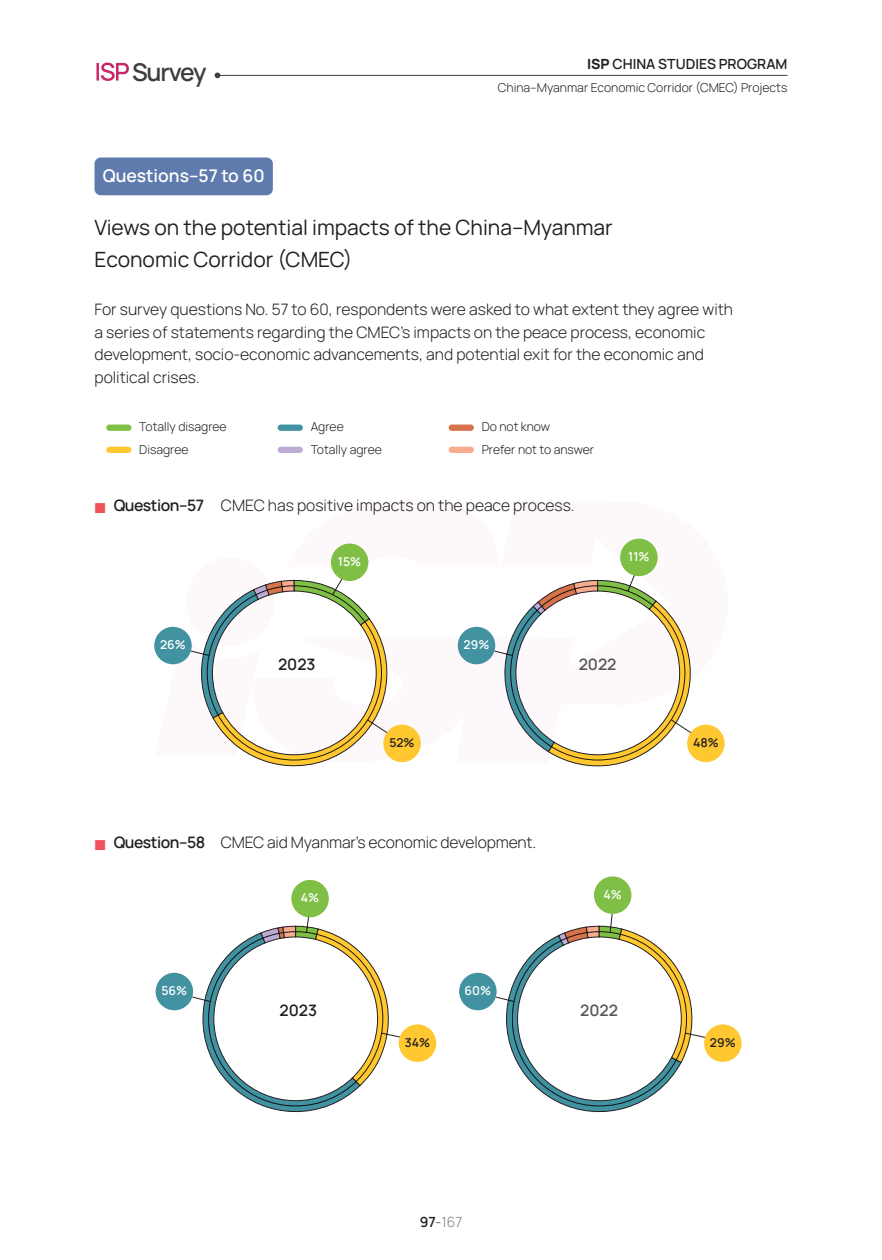
<style>
.page{position:relative;width:882px;height:1260px;background:#fff}
.page>*{position:absolute;margin:0;border:0;box-sizing:border-box;transform-origin:0 0}
.t1{font:600 24.5px "Manrope";letter-spacing:-.05em;color:#3e3e3f}
.t2{font:21px "Manrope";color:#231f20}
.t3{font:600 17.5px "Manrope";color:#fff}
.t4{font:300 15.75px/22.8px "Manrope";color:#231f20}
.t5{font:600 15.75px "Manrope";color:#231f20}
.t6{font:600 15.75px "Manrope";color:#565759}
.t7{font:600 14px "Manrope";color:#231f20}
.t8{font:300 14px "Manrope";color:#7b7d80}
.t9{font:300 12.25px "Manrope";color:#231f20}
.t10{font:600 12.25px "Manrope";color:#fff}
.t11{font:600 12.25px "Manrope";color:#231f20}
.s1{color:#fff}
.s2{font-weight:800}
.s3{color:#f0515b}
.s4{font-weight:600}
.s5{font-weight:600;color:#231f20}
</style>
<div class="page">
<hr style="left:217px;top:75px;width:571px;height:1px;background:#3e3e3f">
<svg style="left:215px;top:73px;width:5px;height:5px"></svg>
<div style="left:331px;top:544px;width:37px;height:37px;background:#80bf45;border-radius:50%"></div>
<div style="left:620px;top:539px;width:38px;height:37px;background:#80bf45;border-radius:50%"></div>
<div style="left:458px;top:627px;width:37px;height:37px;background:#4292a1;border-radius:50%"></div>
<div style="left:154px;top:627px;width:38px;height:37px;background:#4292a1;border-radius:50%"></div>
<svg style="left:188px;top:578px;width:210px;height:189px"></svg>
<svg style="left:492px;top:575px;width:210px;height:192px"></svg>
<div style="left:383px;top:725px;width:38px;height:37px;background:#ffc730;border-radius:50%"></div>
<div style="left:687px;top:725px;width:38px;height:37px;background:#ffc730;border-radius:50%"></div>
<div style="left:106px;top:425px;width:25px;height:6px;background:#80bf45;border-radius:3px"></div>
<div style="left:278px;top:425px;width:25px;height:6px;background:#4292a1;border-radius:3px"></div>
<div style="left:449px;top:425px;width:25px;height:6px;background:#d6734a;border-radius:3px"></div>
<div style="left:106px;top:447px;width:25px;height:6px;background:#ffc730;border-radius:3px"></div>
<div style="left:278px;top:447px;width:25px;height:6px;background:#bdabd6;border-radius:3px"></div>
<div style="left:449px;top:447px;width:25px;height:6px;background:#f7ab8f;border-radius:3px"></div>
<div style="left:399px;top:1024px;width:37px;height:38px;background:#ffc730;border-radius:50%"></div>
<div style="left:704px;top:1024px;width:38px;height:38px;background:#ffc730;border-radius:50%"></div>
<div style="left:291px;top:880px;width:38px;height:37px;background:#80bf45;border-radius:50%"></div>
<svg style="left:493px;top:913px;width:213px;height:200px"></svg>
<div style="left:459px;top:973px;width:38px;height:37px;background:#4292a1;border-radius:50%"></div>
<svg style="left:192px;top:916px;width:210px;height:197px"></svg>
<div style="left:156px;top:973px;width:37px;height:37px;background:#4292a1;border-radius:50%"></div>
<div style="left:594px;top:876px;width:37px;height:38px;background:#80bf45;border-radius:50%"></div>
<div style="left:94px;top:158px;width:179px;height:37px;background:#5f7aac;border-radius:6px"></div>
<h1 class="t1" style="left:94px;top:52px;width:114px"><span class="s1">ISP</span> Survey</h1>
<p class="t7" style="left:587px;top:53px;width:202px"><span class="s2">ISP</span> CHINA STUDIES PROGRAM</p>
<p class="t9" style="left:498px;top:78px;width:291px">China–Myanmar Economic Corridor (CMEC) Projects</p>
<p class="t3" style="left:103px;top:161px;width:163px">Questions–57 to 60</p>
<p class="t2" style="left:94px;top:212px;width:520px">Views on the potential impacts of the China–Myanmar</p>
<p class="t2" style="left:94px;top:243px;width:259px">Economic Corridor (CMEC)</p>
<p class="t4" style="left:94px;top:297px;width:640px">For survey questions No. 57 to 60, respondents were asked to what extent they agree with</p>
<p class="t4" style="left:94px;top:320px;width:612px">a series of statements regarding the CMEC’s impacts on the peace process, economic development, socio-economic advancements, and potential exit for the economic and</p>
<p class="t4" style="left:94px;top:365px;width:107px">political crises.</p>
<p class="t9" style="left:139px;top:418px;width:89px">Totally disagree</p>
<p class="t9" style="left:311px;top:418px;width:35px">Agree</p>
<p class="t9" style="left:482px;top:418px;width:70px">Do not know</p>
<p class="t9" style="left:139px;top:440px;width:51px">Disagree</p>
<p class="t9" style="left:311px;top:440px;width:73px">Totally agree</p>
<p class="t9" style="left:482px;top:440px;width:114px">Prefer not to answer</p>
<p class="t4" style="left:95px;top:493px;width:481px"><span class="s3">■</span> <span class="s4">Question–57</span> CMEC has positive impacts on the peace process.</p>
<p class="t10" style="left:338px;top:551px;width:25px">15%</p>
<p class="t10" style="left:628px;top:547px;width:23px">11%</p>
<p class="t10" style="left:160px;top:635px;width:27px">26%</p>
<p class="t10" style="left:464px;top:635px;width:27px">29%</p>
<p class="t5" style="left:278px;top:652px;width:39px">2023</p>
<p class="t6" style="left:579px;top:652px;width:39px">2022</p>
<p class="t11" style="left:390px;top:733px;width:27px">52%</p>
<p class="t11" style="left:693px;top:733px;width:27px">48%</p>
<p class="t4" style="left:95px;top:830px;width:443px"><span class="s3">■</span> <span class="s4">Question–58</span> CMEC aid Myanmar’s economic development.</p>
<p class="t10" style="left:301px;top:888px;width:20px">4%</p>
<p class="t10" style="left:161px;top:981px;width:27px">56%</p>
<p class="t10" style="left:465px;top:981px;width:28px">60%</p>
<p class="t5" style="left:279px;top:998px;width:39px">2023</p>
<p class="t10" style="left:604px;top:884px;width:20px">4%</p>
<p class="t6" style="left:580px;top:998px;width:39px">2022</p>
<p class="t11" style="left:405px;top:1032px;width:27px">34%</p>
<p class="t11" style="left:710px;top:1032px;width:27px">29%</p>
<p class="t8" style="left:420px;top:1212px;width:44px"><span class="s5">97</span><span class="s4">-</span>167</p>
</div>
